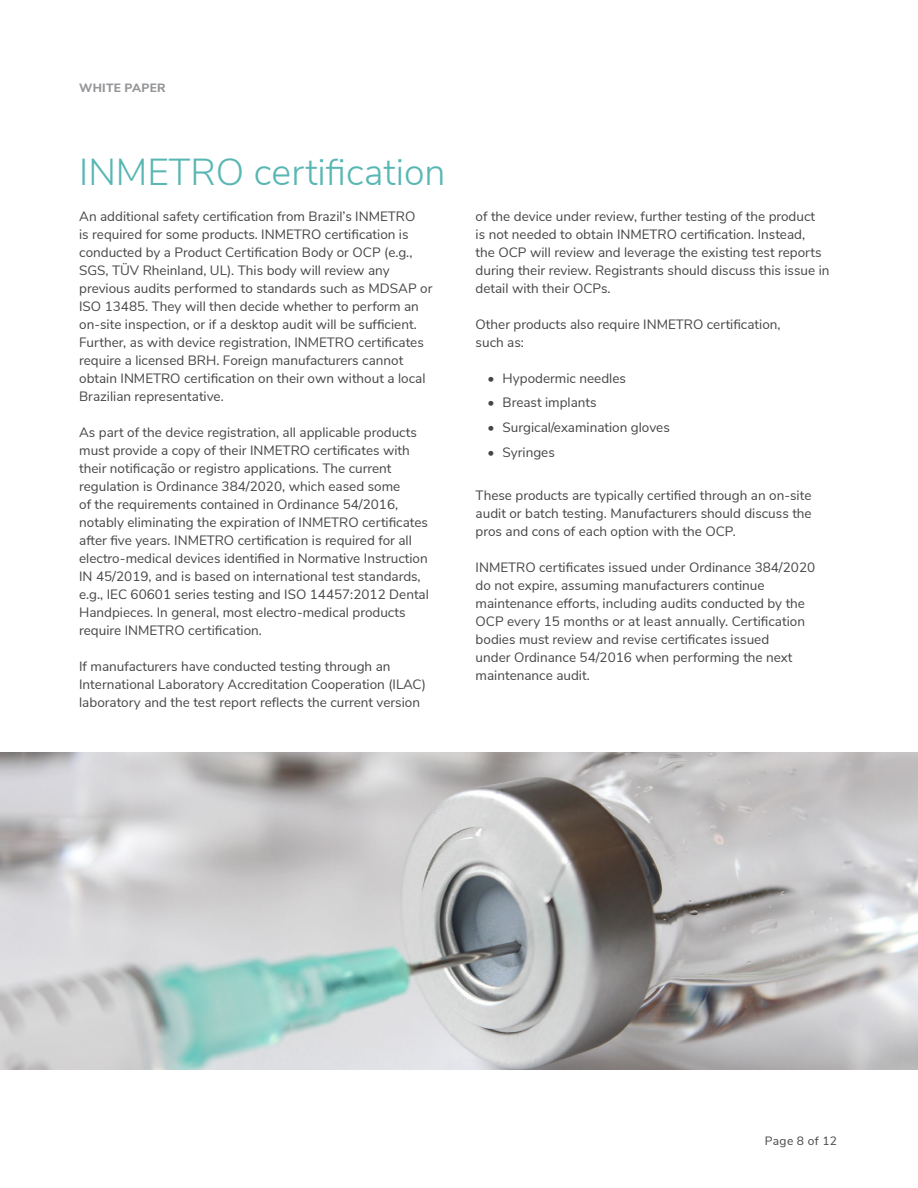
<style>
.page{position:relative;width:918px;height:1188px;background:#fff}
.page>*{position:absolute;margin:0;border:0;box-sizing:border-box;transform-origin:0 0}
.t1{font:300 37.5px "Nunito Sans";color:#58b7b3}
.t2{font:13.5px/18px "Nunito Sans";color:#454545}
.t3{font:800 12px "Nunito Sans";letter-spacing:.025em;color:#939598}
.t4{font:12px "Nunito Sans";letter-spacing:.035em;color:#444}
</style>
<div class="page">
<img style="left:0;top:752px;width:918px;height:317px">
<p class="t3" style="left:79px;top:79px;width:88px">WHITE PAPER</p>
<h1 class="t1" style="left:79px;top:145px;width:368px">INMETRO certification</h1>
<p class="t2" style="left:79px;top:206px;width:355px">An additional safety certification from Brazil’s INMETRO<br>is required for some products. INMETRO certification is conducted by a Product Certification Body or OCP (e.g., SGS, TÜV Rheinland, UL). This body will review any previous audits performed to standards such as MDSAP or ISO 13485. They will then decide whether to perform an on-site inspection, or if a desktop audit will be sufficient.<br>Further, as with device registration, INMETRO certificates require a licensed BRH. Foreign manufacturers cannot obtain INMETRO certification on their own without a local Brazilian representative.</p>
<p class="t2" style="left:79px;top:422px;width:351px">As part of the device registration, all applicable products must provide a copy of their INMETRO certificates with their notificação or registro applications. The current regulation is Ordinance 384/2020, which eased some<br>of the requirements contained in Ordinance 54/2016, notably eliminating the expiration of INMETRO certificates after five years. INMETRO certification is required for all electro-medical devices identified in Normative Instruction IN 45/2019, and is based on international test standards, e.g., IEC 60601 series testing and ISO 14457:2012 Dental Handpieces. In general, most electro-medical products require INMETRO certification.</p>
<p class="t2" style="left:79px;top:656px;width:348px">If manufacturers have conducted testing through an<br>International Laboratory Accreditation Cooperation (ILAC) laboratory and the test report reflects the current version</p>
<p class="t2" style="left:476px;top:206px;width:355px">of the device under review, further testing of the product<br>is not needed to obtain INMETRO certification. Instead,<br>the OCP will review and leverage the existing test reports during their review. Registrants should discuss this issue in detail with their OCPs.</p>
<p class="t2" style="left:476px;top:314px;width:306px">Other products also require INMETRO certification, such as:</p>
<p class="t2" style="left:488px;top:368px;width:140px">• Hypodermic needles</p>
<p class="t2" style="left:488px;top:393px;width:110px">• Breast implants</p>
<p class="t2" style="left:488px;top:418px;width:184px">• Surgical/examination gloves</p>
<p class="t2" style="left:488px;top:442px;width:69px">• Syringes</p>
<p class="t2" style="left:476px;top:485px;width:338px;text-align:justify">These products are typically certified through an on-site audit or batch testing. Manufacturers should discuss the pros and cons of each option with the OCP.</p>
<p class="t2" style="left:476px;top:557px;width:341px">INMETRO certificates issued under Ordinance 384/2020 do not expire, assuming manufacturers continue maintenance efforts, including audits conducted by the OCP every 15 months or at least annually. Certification bodies must review and revise certificates issued<br>under Ordinance 54/2016 when performing the next maintenance audit.</p>
<p class="t4" style="left:765px;top:1133px;width:74px">Page 8 of 12</p>
</div>
